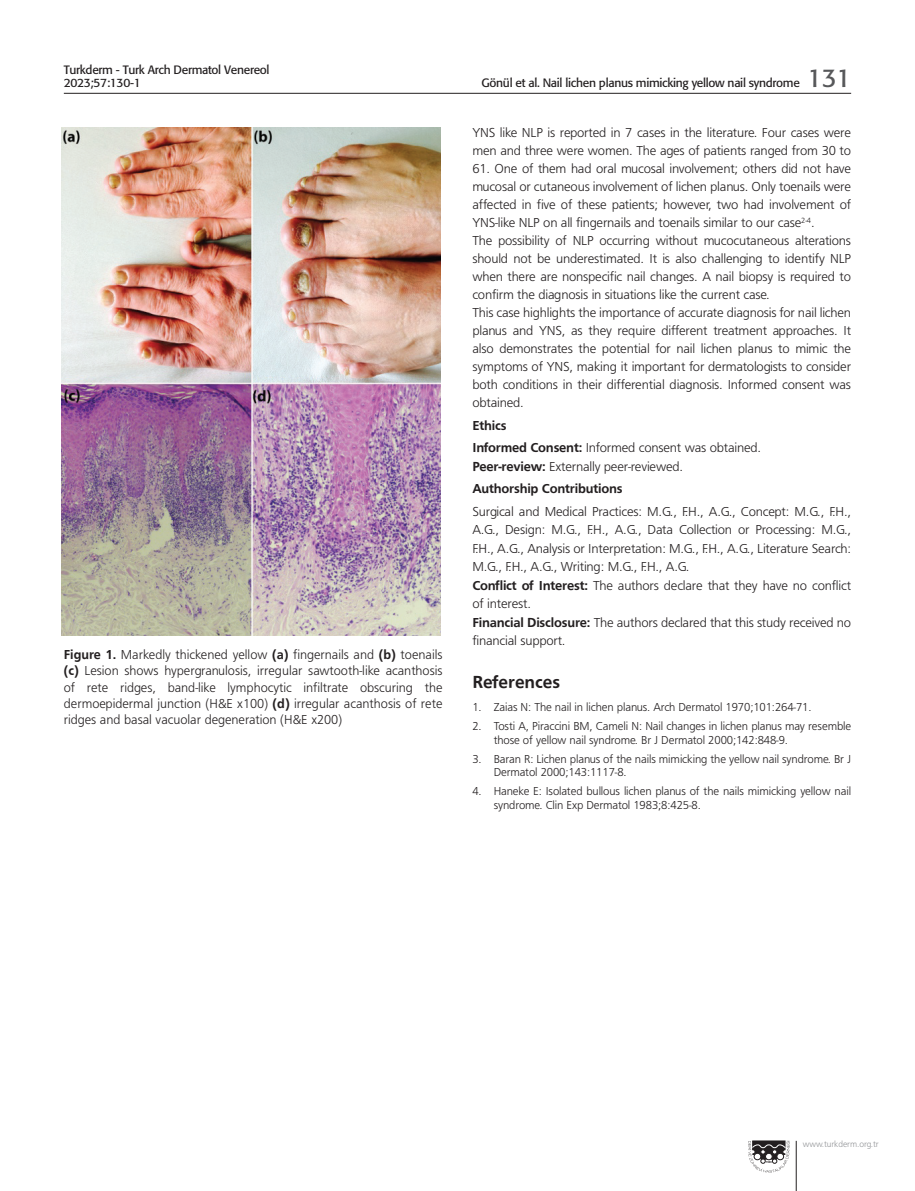
<style>
.page{position:relative;width:915px;height:1191px;background:#fff}
.page>*{position:absolute;margin:0;border:0;box-sizing:border-box;transform-origin:0 0}
.t1{font:25.5px "Formata Tr";color:#57585a}
.ARABASLIK{font:18px "Frugal Bold Tr";color:#231f20}
.YAZI{font:13.5px/18px "Frugal Normal Tr";letter-spacing:-.015em;color:#231f20;text-align:justify}
.ETİK{font:13.5px/18.5px "Frugal Normal Tr";letter-spacing:-.015em;color:#231f20}
.RESIM-ALTI{font:13.5px/16.2px "Frugal Normal Tr";color:#231f20;text-align:justify}
.BOLD{font:13.5px "Frugal Bold Tr";letter-spacing:-.015em;color:#231f20}
.t2{font:12px/13.5px "Frugal Normal Tr";letter-spacing:-.01em;color:#231f20}
.t3{font:12px/12.8px "Formata Tr";letter-spacing:-.025em;color:#231f20}
.t4{font:9px "Frugal Normal Tr";letter-spacing:-.01em;color:#939598}
.s1{font-family:"Frugal Bold Tr"}
</style>
<div class="page">
<hr style="left:795px;top:1140px;width:1px;height:51px;background:#231f20">
<hr style="left:64px;top:93px;width:786px;height:1px;background:#231f20">
<svg style="left:748px;top:1140px;width:41px;height:32px"></svg>
<img style="left:62px;top:127px;width:378px;height:508px">
<p class="t3" style="left:64px;top:63px;width:207px">Turkderm - Turk Arch Dermatol Venereol<br>2023;57:130-1</p>
<p class="RESIM-ALTI" style="left:64px;top:646px;width:380px"><span class="s1">Figure 1.</span> Markedly thickened yellow <span class="s1">(a)</span> fingernails and <span class="s1">(b)</span> toenails <span class="s1">(c)</span> Lesion shows hypergranulosis, irregular sawtooth-like acanthosis of rete ridges, band-like lymphocytic infiltrate obscuring the dermoepidermal junction (H&amp;E x100) <span class="s1">(d)</span> irregular acanthosis of rete ridges and basal vacuolar degeneration (H&amp;E x200)</p>
<h1 class="t1" style="left:807px;top:62px;width:45px">131</h1>
<p class="t3" style="left:481px;top:76px;width:319px">Gönül et al. Nail lichen planus mimicking yellow nail syndrome</p>
<p class="YAZI" style="left:472px;top:124px;width:380px">YNS like NLP is reported in 7 cases in the literature. Four cases were men and three were women. The ages of patients ranged from 30 to</p>
<p class="YAZI" style="left:472px;top:160px;width:380px">61. One of them had oral mucosal involvement; others did not have mucosal or cutaneous involvement of lichen planus. Only toenails were affected in five of these patients; however, two had involvement of YNS-like NLP on all fingernails and toenails similar to our case<sup>2-4</sup>.</p>
<p class="YAZI" style="left:472px;top:232px;width:380px">The possibility of NLP occurring without mucocutaneous alterations should not be underestimated. It is also challenging to identify NLP when there are nonspecific nail changes. A nail biopsy is required to confirm the diagnosis in situations like the current case.</p>
<p class="YAZI" style="left:472px;top:304px;width:380px">This case highlights the importance of accurate diagnosis for nail lichen planus and YNS, as they require different treatment approaches. It also demonstrates the potential for nail lichen planus to mimic the symptoms of YNS, making it important for dermatologists to consider both conditions in their differential diagnosis. Informed consent was obtained.</p>
<p class="BOLD" style="left:472px;top:417px;width:36px">Ethics</p>
<p class="ETİK" style="left:472px;top:438px;width:290px"><span class="s1">Informed Consent:</span> Informed consent was obtained.</p>
<p class="ETİK" style="left:472px;top:457px;width:212px"><span class="s1">Peer-review:</span> Externally peer-reviewed.</p>
<p class="BOLD" style="left:472px;top:481px;width:152px">Authorship Contributions</p>
<p class="ETİK" style="left:472px;top:502px;width:380px;text-align:justify">Surgical and Medical Practices: M.G., F.H., A.G., Concept: M.G., F.H., A.G., Design: M.G., F.H., A.G., Data Collection or Processing: M.G., F.H., A.G., Analysis or Interpretation: M.G., F.H., A.G., Literature Search:<br>M.G., F.H., A.G., Writing: M.G., F.H., A.G.</p>
<p class="ETİK" style="left:472px;top:576px;width:380px"><span class="s1">Conflict of Interest:</span> The authors declare that they have no conflict of interest.</p>
<p class="ETİK" style="left:472px;top:613px;width:380px"><span class="s1">Financial Disclosure:</span> The authors declared that this study received no financial support.</p>
<p class="ARABASLIK" style="left:472px;top:671px;width:89px">References</p>
<p class="t2" style="left:472px;top:700px;width:340px">1. Zaias N: The nail in lichen planus. Arch Dermatol 1970;101:264-71.</p>
<p class="t2" style="left:493px;top:719px;width:359px;text-indent:-21px">2. Tosti A, Piraccini BM, Cameli N: Nail changes in lichen planus may resemble those of yellow nail syndrome. Br J Dermatol 2000;142:848-9.</p>
<p class="t2" style="left:493px;top:752px;width:359px;text-indent:-21px">3. Baran R: Lichen planus of the nails mimicking the yellow nail syndrome. Br J<br>Dermatol 2000;143:1117-8.</p>
<p class="t2" style="left:493px;top:784px;width:359px;text-indent:-21px">4. Haneke E: Isolated bullous lichen planus of the nails mimicking yellow nail syndrome. Clin Exp Dermatol 1983;8:425-8.</p>
<p class="t4" style="left:802px;top:1139px;width:77px">www.turkderm.org.tr</p>
</div>
